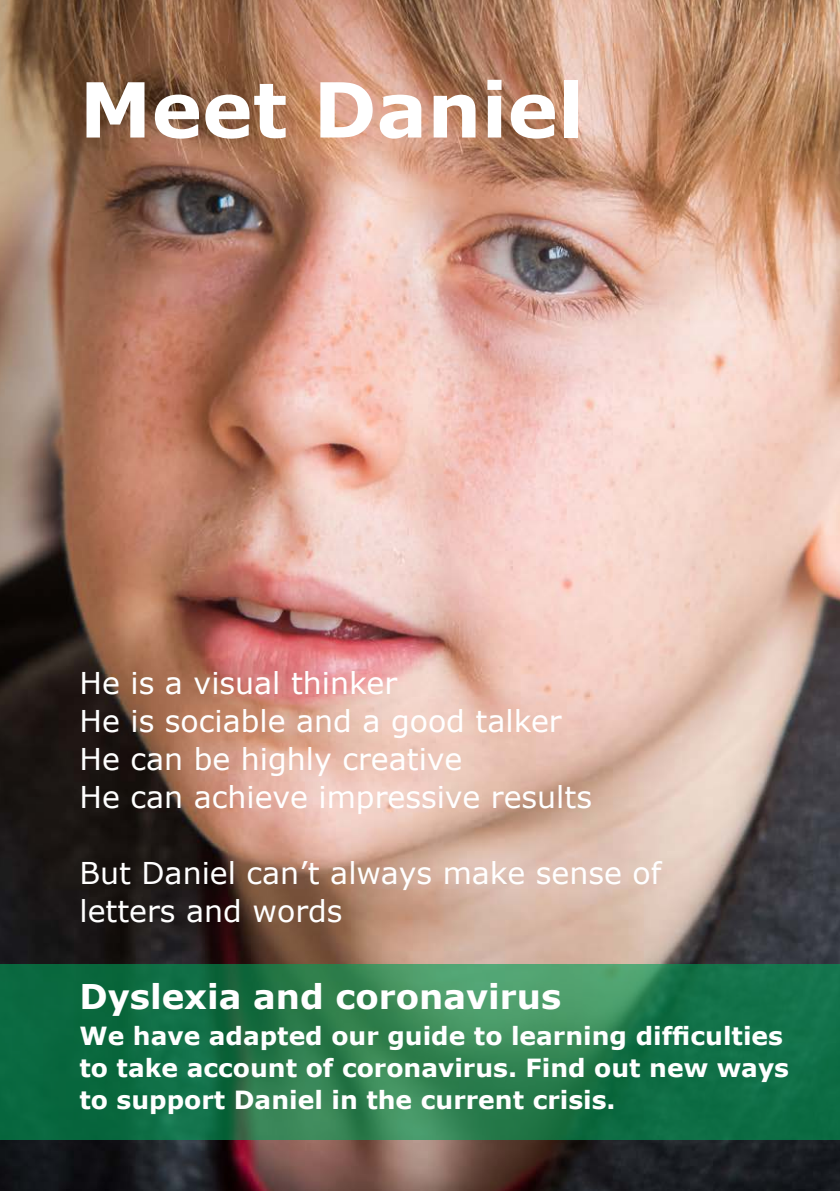
<style>
.page{position:relative;width:840px;height:1191px;background:#fff}
.page>*{position:absolute;margin:0;border:0;box-sizing:border-box;transform-origin:0 0}
.t1{font:700 76px "Verdana";color:#fff}
.t2{font:700 34px "Verdana";color:#fff}
.t3{font:30px/38px "Verdana";color:#fff}
.t4{font:700 25px/32px "Verdana";color:#fff}
</style>
<div class="page">
<img style="left:0;top:0;width:839px;height:1191px">
<svg style="left:0;top:964px;width:839px;height:176px"></svg>
<p class="t1" style="left:79px;top:60px;width:506px">Meet Daniel</p>
<p class="t3" style="left:79px;top:664px;width:319px">He is a visual thinker</p>
<p class="t3" style="left:79px;top:702px;width:483px">He is sociable and a good talker</p>
<p class="t3" style="left:79px;top:740px;width:384px">He can be highly creative</p>
<p class="t3" style="left:79px;top:778px;width:513px">He can achieve impressive results</p>
<p class="t3" style="left:79px;top:854px;width:583px">But Daniel can’t always make sense of letters and words</p>
<p class="t2" style="left:79px;top:974px;width:483px">Dyslexia and coronavirus</p>
<p class="t4" style="left:79px;top:1020px;width:710px">We have adapted our guide to learning difficulties to take account of coronavirus. Find out new ways to support Daniel in the current crisis.</p>
</div>
